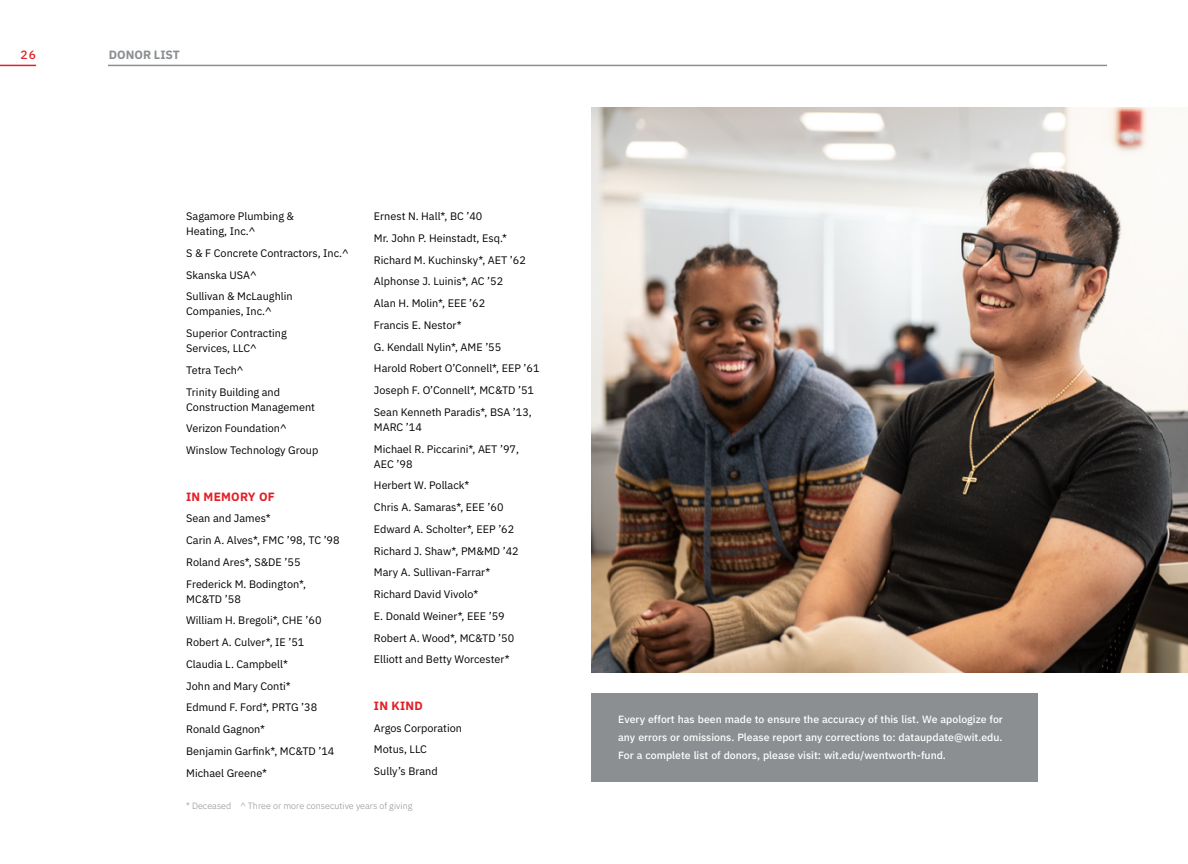
<style>
.page{position:relative;width:1188px;height:864px;background:#fff}
.page>*{position:absolute;margin:0;border:0;box-sizing:border-box;transform-origin:0 0}
.t1{font:700 12px "IBM Plex Sans";letter-spacing:.02em;color:#e31f27}
.t2{font:700 12px "IBM Plex Sans";color:#8b8f91}
.t3{font:500 12px "IBM Plex Sans";color:#e31f27}
.t4{font:10.8px/21.8px "IBM Plex Sans";color:#000}
.t5{font:500 10.5px/18px "IBM Plex Sans";color:#fff;text-align:justify}
.t6{font:300 9px "IBM Plex Sans";color:#8b8f91}
</style>
<div class="page">
<img style="left:591px;top:108px;width:597px;height:565px">
<div style="left:591px;top:693px;width:447px;height:88px;background:#8b8f91"></div>
<hr style="left:108px;top:65px;width:999px;height:1px;background:#8b8f91">
<hr style="left:0;top:65px;width:36px;height:1px;background:#e31f27">
<p class="t3" style="left:21px;top:45px;width:17px">26</p>
<p class="t2" style="left:109px;top:45px;width:72px">DONOR LIST</p>
<p class="t4" style="left:186px;top:208px;width:109px;line-height:15px">Sagamore Plumbing &amp;<br>Heating, Inc.^</p>
<p class="t4" style="left:186px;top:241px;width:164px">S &amp; F Concrete Contractors, Inc.^<br>Skanska USA^<br>Sullivan &amp; McLaughlin</p>
<p class="t4" style="left:186px;top:300px;width:102px">Companies, Inc.^<br>Superior Contracting</p>
<p class="t4" style="left:186px;top:337px;width:95px">Services, LLC^<br>Tetra Tech^<br>Trinity Building and</p>
<p class="t4" style="left:186px;top:395px;width:134px">Construction Management<br>Verizon Foundation^<br>Winslow Technology Group</p>
<p class="t1" style="left:186px;top:487px;width:90px">IN MEMORY OF</p>
<p class="t4" style="left:186px;top:507px;width:155px">Sean and James*<br>Carin A. Alves*, FMC ’98, TC ’98<br>Roland Ares*, S&amp;DE ’55<br>Frederick M. Bodington*,</p>
<p class="t4" style="left:186px;top:587px;width:150px">MC&amp;TD ’58<br>William H. Bregoli*, CHE ’60<br>Robert A. Culver*, IE ’51<br>Claudia L. Campbell*<br>John and Mary Conti*<br>Edmund F. Ford*, PRTG ’38<br>Ronald Gagnon*<br>Benjamin Garfink*, MC&amp;TD ’14<br>Michael Greene*</p>
<p class="t4" style="left:374px;top:205px;width:167px">Ernest N. Hall*, BC ’40<br>Mr. John P. Heinstadt, Esq.*<br>Richard M. Kuchinsky*, AET ’62<br>Alphonse J. Luinis*, AC ’52<br>Alan H. Molin*, EEE ’62<br>Francis E. Nestor*<br>G. Kendall Nylin*, AME ’55<br>Harold Robert O’Connell*, EEP ’61<br>Joseph F. O’Connell*, MC&amp;TD ’51<br>Sean Kenneth Paradis*, BSA ’13,</p>
<p class="t4" style="left:374px;top:415px;width:147px">MARC ’14<br>Michael R. Piccarini*, AET ’97,</p>
<p class="t4" style="left:374px;top:452px;width:146px">AEC ’98<br>Herbert W. Pollack*<br>Chris A. Samaras*, EEE ’60<br>Edward A. Scholter*, EEP ’62<br>Richard J. Shaw*, PM&amp;MD ’42<br>Mary A. Sullivan-Farrar*<br>Richard David Vivolo*<br>E. Donald Weiner*, EEE ’59<br>Robert A. Wood*, MC&amp;TD ’50<br>Elliott and Betty Worcester*</p>
<p class="t1" style="left:374px;top:696px;width:50px">IN KIND</p>
<p class="t4" style="left:374px;top:716px;width:90px">Argos Corporation<br>Motus, LLC<br>Sully’s Brand</p>
<p class="t5" style="left:618px;top:710px;width:386px">Every effort has been made to ensure the accuracy of this list. We apologize for any errors or omissions. Please report any corrections to: dataupdate@wit.edu.<br>For a complete list of donors, please visit: wit.edu/wentworth-fund.</p>
<p class="t6" style="left:186px;top:799px;width:228px">* Deceased ^ Three or more consecutive years of giving</p>
</div>
